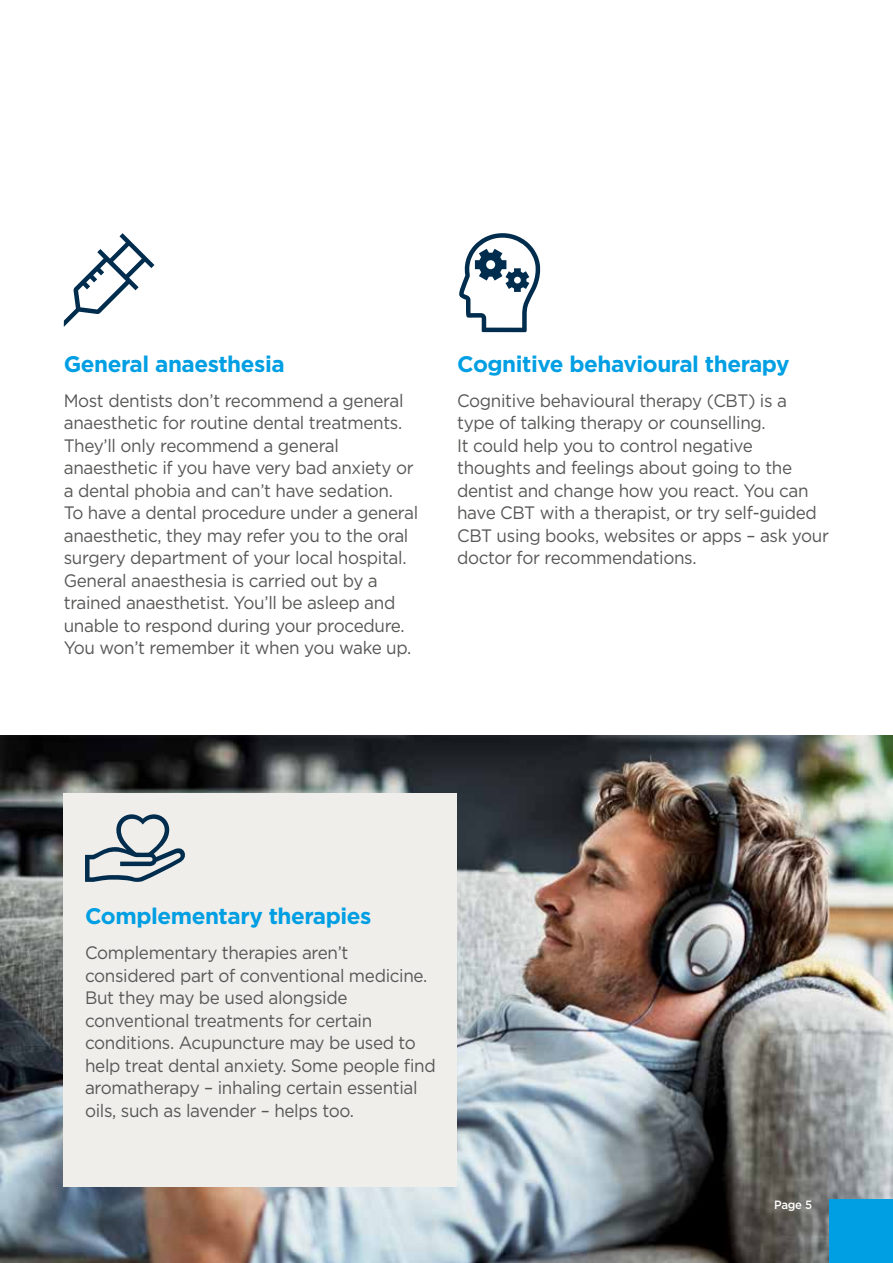
<style>
.page{position:relative;width:893px;height:1263px;background:#fff}
.page>*{position:absolute;margin:0;border:0;box-sizing:border-box;transform-origin:0 0}
.t1{font:700 22.5px "Gotham";letter-spacing:-.02em;color:#009fe3}
.t2{font:18px/22.5px "Gotham";letter-spacing:-.02em;color:#575756;scale:.95 1}
.t3{font:500 12px "Gotham";color:#fff;scale:.95 1}
</style>
<div class="page">
<img style="left:0;top:736px;width:893px;height:527px">
<div style="left:64px;top:793px;width:393px;height:393px;background:#f0eeea"></div>
<svg style="left:85px;top:814px;width:100px;height:68px"></svg>
<div style="left:829px;top:1199px;width:64px;height:64px;background:#009fe3"></div>
<svg style="left:459px;top:233px;width:81px;height:99px"></svg>
<svg style="left:64px;top:233px;width:90px;height:94px"></svg>
<h3 class="t1" style="left:64px;top:351px;width:222px">General anaesthesia</h3>
<p class="t2" style="left:64px;top:389px;width:375px">Most dentists don’t recommend a general anaesthetic for routine dental treatments.<br>They’ll only recommend a general anaesthetic if you have very bad anxiety or a dental phobia and can’t have sedation.<br>To have a dental procedure under a general anaesthetic, they may refer you to the oral surgery department of your local hospital.<br>General anaesthesia is carried out by a trained anaesthetist. You’ll be asleep and unable to respond during your procedure.<br>You won’t remember it when you wake up.</p>
<h3 class="t1" style="left:457px;top:351px;width:334px">Cognitive behavioural therapy</h3>
<p class="t2" style="left:457px;top:389px;width:393px">Cognitive behavioural therapy (CBT) is a<br>type of talking therapy or counselling.<br>It could help you to control negative thoughts and feelings about going to the dentist and change how you react. You can have CBT with a therapist, or try self-guided CBT using books, websites or apps – ask your doctor for recommendations.</p>
<p class="t1" style="left:85px;top:903px;width:288px">Complementary therapies</p>
<p class="t2" style="left:85px;top:941px;width:371px">Complementary therapies aren’t considered part of conventional medicine.<br>But they may be used alongside conventional treatments for certain conditions. Acupuncture may be used to help treat dental anxiety. Some people fnd aromatherapy – inhaling certain essential oils, such as lavender – helps too.</p>
<p class="t3" style="left:774px;top:1198px;width:42px">Page 5</p>
</div>
